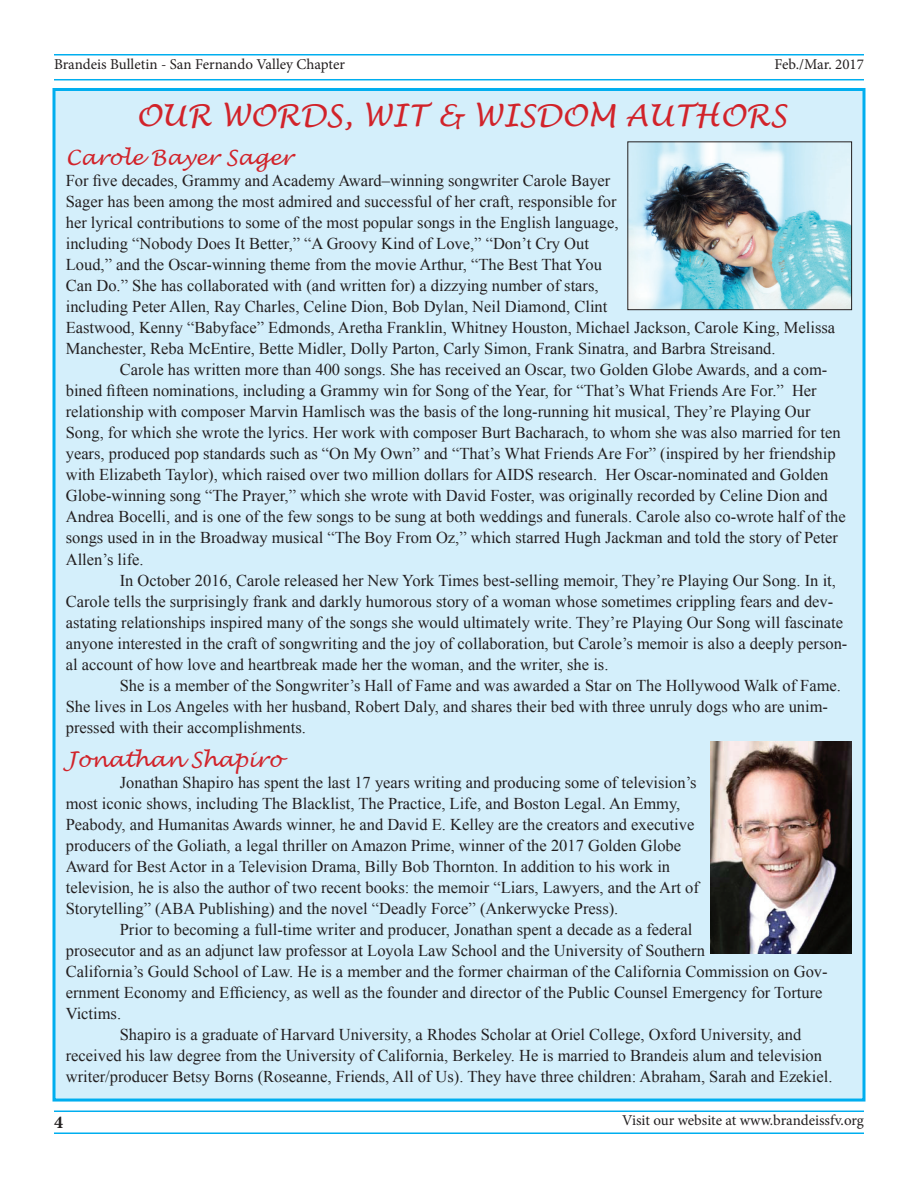
<style>
.page{position:relative;width:918px;height:1188px;background:#fff}
.page>*{position:absolute;margin:0;border:0;box-sizing:border-box;transform-origin:0 0}
.t1{font:italic 30px "Lucida Handwriting";color:#d1232a}
.t2{font:italic 21px "Lucida Handwriting";color:#d1232a}
.t3{font:700 18px "Minion Pro";color:#231f20}
.t4{font:16.5px/21px "Times New Roman";color:#231f20}
.t5{font:15px "Minion Pro";letter-spacing:-.005em;color:#231f20}
</style>
<div class="page">
<hr style="left:54px;top:79px;width:810px;height:1px;background:#00aeef">
<hr style="left:54px;top:54px;width:810px;height:2px;background:#00aeef">
<hr style="left:54px;top:1132px;width:810px;height:2px;background:#00aeef">
<hr style="left:54px;top:1111px;width:810px;height:1px;background:#00aeef">
<div style="left:52px;top:88px;width:814px;height:1014px;background:#d4effb;border:3px solid #00aeef"></div>
<img style="left:629px;top:143px;width:221px;height:165px">
<div style="left:627px;top:141px;width:225px;height:169px;border:1px solid #231f20"></div>
<img style="left:711px;top:741px;width:141px;height:212px">
<p class="t5" style="left:54px;top:55px;width:293px">Brandeis Bulletin - San Fernando Valley Chapter</p>
<p class="t5" style="left:775px;top:55px;width:91px">Feb./Mar. 2017</p>
<h1 class="t1" style="left:136px;top:97px;width:652px">OUR WORDS, WIT &amp; WISDOM AUTHORS</h1>
<p class="t2" style="left:66px;top:145px;width:229px">Carole Bayer Sager</p>
<p class="t4" style="left:66px;top:170px;width:771px">For five decades, Grammy and Academy Award–winning songwriter Carole Bayer<br>Sager has been among the most admired and successful of her craft, responsible for<br>her lyrical contributions to some of the most popular songs in the English language,<br>including “Nobody Does It Better,” “A Groovy Kind of Love,” “Don’t Cry Out<br>Loud,” and the Oscar-winning theme from the movie Arthur, “The Best That You<br>Can Do.” She has collaborated with (and written for) a dizzying number of stars,<br>including Peter Allen, Ray Charles, Celine Dion, Bob Dylan, Neil Diamond, Clint<br>Eastwood, Kenny “Babyface” Edmonds, Aretha Franklin, Whitney Houston, Michael Jackson, Carole King, Melissa Manchester, Reba McEntire, Bette Midler, Dolly Parton, Carly Simon, Frank Sinatra, and Barbra Streisand.</p>
<p class="t4" style="left:66px;top:359px;width:781px;text-indent:54px">Carole has written more than 400 songs. She has received an Oscar, two Golden Globe Awards, and a com&shy;bined fifteen nominations, including a Grammy win for Song of the Year, for “That’s What Friends Are For.” Her relationship with composer Marvin Hamlisch was the basis of the long-running hit musical, They’re Playing Our Song, for which she wrote the lyrics. Her work with composer Burt Bacharach, to whom she was also married for ten years, produced pop standards such as “On My Own” and “That’s What Friends Are For” (inspired by her friendship with Elizabeth Taylor), which raised over two million dollars for AIDS research. Her Oscar-nominated and Golden Globe-winning song “The Prayer,” which she wrote with David Foster, was originally recorded by Celine Dion and Andrea Bocelli, and is one of the few songs to be sung at both weddings and funerals. Carole also co-wrote half of the songs used in in the Broadway musical “The Boy From Oz,” which starred Hugh Jackman and told the story of Peter Allen’s life.</p>
<p class="t4" style="left:66px;top:569px;width:783px;text-indent:54px">In October 2016, Carole released her New York Times best-selling memoir, They’re Playing Our Song. In it, Carole tells the surprisingly frank and darkly humorous story of a woman whose sometimes crippling fears and dev&shy;astating relationships inspired many of the songs she would ultimately write. They’re Playing Our Song will fascinate anyone interested in the craft of songwriting and the joy of collaboration, but Carole’s memoir is also a deeply person&shy;al account of how love and heartbreak made her the woman, and the writer, she is.</p>
<p class="t4" style="left:66px;top:674px;width:777px;text-indent:54px">She is a member of the Songwriter’s Hall of Fame and was awarded a Star on The Hollywood Walk of Fame.<br>She lives in Los Angeles with her husband, Robert Daly, and shares their bed with three unruly dogs who are unim&shy;pressed with their accomplishments.</p>
<p class="t2" style="left:66px;top:747px;width:218px">Jonathan Shapiro</p>
<p class="t4" style="left:66px;top:772px;width:635px;text-indent:54px">Jonathan Shapiro has spent the last 17 years writing and producing some of television’s most iconic shows, including The Blacklist, The Practice, Life, and Boston Legal. An Emmy, Peabody, and Humanitas Awards winner, he and David E. Kelley are the creators and executive producers of the Goliath, a legal thriller on Amazon Prime, winner of the 2017 Golden Globe Award for Best Actor in a Television Drama, Billy Bob Thornton. In addition to his work in television, he is also the author of two recent books: the memoir “Liars, Lawyers, and the Art of Storytelling” (ABA Publishing) and the novel “Deadly Force” (Ankerwycke Press).</p>
<p class="t4" style="left:120px;top:919px;width:574px">Prior to becoming a full-time writer and producer, Jonathan spent a decade as a federal</p>
<p class="t4" style="left:66px;top:940px;width:641px">prosecutor and as an adjunct law professor at Loyola Law School and the University of Southern</p>
<p class="t4" style="left:66px;top:961px;width:763px">California’s Gould School of Law. He is a member and the former chairman of the California Commission on Gov-</p>
<p class="t4" style="left:66px;top:982px;width:758px">ernment Economy and Efficiency, as well as the founder and director of the Public Counsel Emergency for Torture</p>
<p class="t4" style="left:66px;top:1003px;width:57px">Victims.</p>
<p class="t4" style="left:120px;top:1024px;width:683px">Shapiro is a graduate of Harvard University, a Rhodes Scholar at Oriel College, Oxford University, and</p>
<p class="t4" style="left:66px;top:1045px;width:758px">received his law degree from the University of California, Berkeley. He is married to Brandeis alum and television</p>
<p class="t4" style="left:66px;top:1066px;width:768px">writer/producer Betsy Borns (Roseanne, Friends, All of Us). They have three children: Abraham, Sarah and Ezekiel.</p>
<p class="t3" style="left:54px;top:1109px;width:10px">4</p>
<p class="t5" style="left:622px;top:1111px;width:243px">Visit our website at www.brandeissfv.org</p>
</div>
